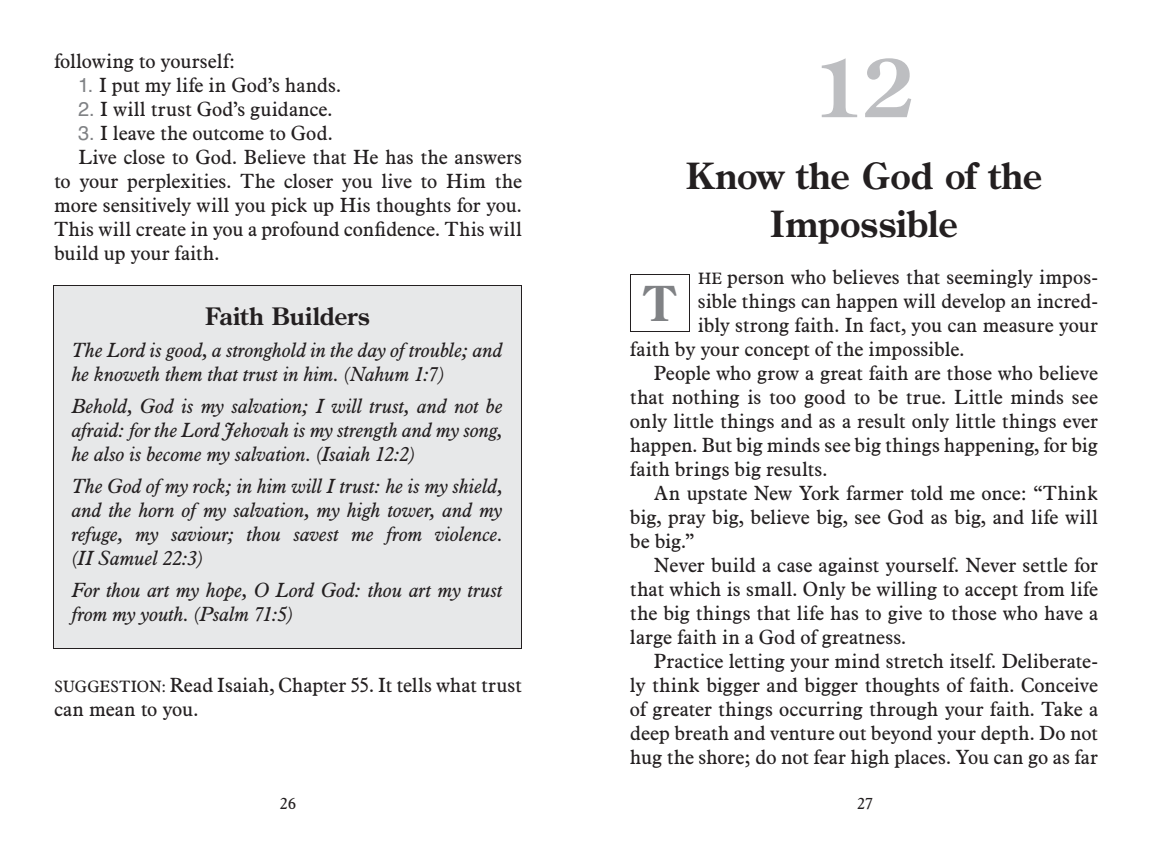
<style>
.page{position:relative;width:1152px;height:864px;background:#fff}
.page>*{position:absolute;margin:0;border:0;box-sizing:border-box;transform-origin:0 0}
.t1{font:700 80px "Century Old Style";color:#bdbec1}
.t2{font:700 48px "Century Old Style";color:#808285}
.t3{font:700 36px/48px "Century Old Style";letter-spacing:-.005em;color:#231f20;text-align:center}
.t4{font:700 24px "Century Old Style";letter-spacing:-.005em;color:#231f20}
.t5{font:20px/24px "Aldine 721 BT";color:#231f20}
.t6{font:italic 20px/24px "Aldine 721 BT";color:#231f20}
.t7{font:16px "Aldine 721 BT";color:#231f20}
.s1{font-family:"Helvetica";color:#808285}
.s2{font-size:16px}
</style>
<div class="page">
<div style="left:53px;top:286px;width:468px;height:363px;background:#e7e8e9"></div>
<div style="left:630px;top:274px;width:60px;height:58px;border:1px solid #231f20"></div>
<p class="t5" style="left:54px;top:51px;width:183px">following to yourself:</p>
<p class="t5" style="left:78px;top:75px;width:265px"><span class="s1">1.</span> I put my life in God’s hands.</p>
<p class="t5" style="left:78px;top:99px;width:256px"><span class="s1">2.</span> I will trust God’s guidance.</p>
<p class="t5" style="left:78px;top:123px;width:256px"><span class="s1">3.</span> I leave the outcome to God.</p>
<p class="t5" style="left:78px;top:147px;width:446px">Live close to God. Believe that he has the answers</p>
<p class="t5" style="left:54px;top:171px;width:470px">to your perplexities. The closer you live to him the</p>
<p class="t5" style="left:54px;top:195px;width:469px">more sensitively will you pick up his thoughts for you.</p>
<p class="t5" style="left:54px;top:219px;width:470px">This will create in you a profound confidence. This will</p>
<p class="t5" style="left:54px;top:243px;width:167px">build up your faith.</p>
<p class="t4" style="left:205px;top:307px;width:166px">Faith Builders</p>
<p class="t6" style="left:72px;top:340px;width:432px">The Lord is good, a stronghold in the day of trouble; and he knoweth them that trust in him. (Nahum 1:7)</p>
<p class="t6" style="left:72px;top:396px;width:433px;text-align:justify">Behold, God is my salvation; I will trust, and not be afraid: for the Lord Jehovah is my strength and my song, he also is become my salvation. (Isaiah 12:2)</p>
<p class="t6" style="left:72px;top:476px;width:433px;text-align:justify">The God of my rock; in him will I trust: he is my shield, and the horn of my salvation, my high tower, and my refuge, my saviour; thou savest me from violence. (II Samuel 22:3)</p>
<p class="t6" style="left:72px;top:580px;width:433px">For thou art my hope, O Lord God: thou art my trust from my youth. (Psalm 71:5)</p>
<p class="t5" style="left:54px;top:675px;width:469px"><span class="s2">SuGGESTION:</span> Read Isaiah, Chapter 55. It tells what trust can mean to you.</p>
<p class="t7" style="left:280px;top:797px;width:18px">26</p>
<p class="t1" style="left:813px;top:56px;width:104px">12</p>
<p class="t3" style="left:686px;top:155px;width:358px">Know the God of the<br>Impossible</p>
<p class="t5" style="left:698px;top:267px;width:401px"><span class="s2">hE</span> person who believes that seemingly impos-</p>
<p class="t5" style="left:698px;top:291px;width:402px">sible things can happen will develop an incred-</p>
<p class="t5" style="left:698px;top:315px;width:402px">ibly strong faith. In fact, you can measure your</p>
<p class="t5" style="left:630px;top:339px;width:336px">faith by your concept of the impossible.</p>
<p class="t5" style="left:654px;top:363px;width:446px">People who grow a great faith are those who believe</p>
<p class="t5" style="left:630px;top:387px;width:469px">that nothing is too good to be true. Little minds see</p>
<p class="t5" style="left:630px;top:411px;width:470px">only little things and as a result only little things ever</p>
<p class="t5" style="left:630px;top:435px;width:469px">happen. But big minds see big things happening, for big</p>
<p class="t5" style="left:630px;top:459px;width:199px">faith brings big results.</p>
<p class="t5" style="left:654px;top:483px;width:446px">An upstate New York farmer told me once: “Think</p>
<p class="t5" style="left:630px;top:507px;width:470px">big, pray big, believe big, see God as big, and life will</p>
<p class="t5" style="left:630px;top:531px;width:66px">be big.”</p>
<p class="t5" style="left:654px;top:555px;width:446px">Never build a case against yourself. Never settle for</p>
<p class="t5" style="left:630px;top:579px;width:470px">that which is small. Only be willing to accept from life</p>
<p class="t5" style="left:630px;top:603px;width:469px">the big things that life has to give to those who have a</p>
<p class="t5" style="left:630px;top:627px;width:278px">large faith in a God of greatness.</p>
<p class="t5" style="left:654px;top:651px;width:446px">Practice letting your mind stretch itself. Deliberate-</p>
<p class="t5" style="left:630px;top:675px;width:470px">ly think bigger and bigger thoughts of faith. Conceive</p>
<p class="t5" style="left:630px;top:699px;width:470px">of greater things occurring through your faith. Take a</p>
<p class="t5" style="left:630px;top:723px;width:469px">deep breath and venture out beyond your depth. Do not</p>
<p class="t5" style="left:630px;top:747px;width:470px">hug the shore; do not fear high places. You can go as far</p>
<p class="t2" style="left:646px;top:285px;width:30px">T</p>
<p class="t7" style="left:857px;top:797px;width:18px">27</p>
</div>
